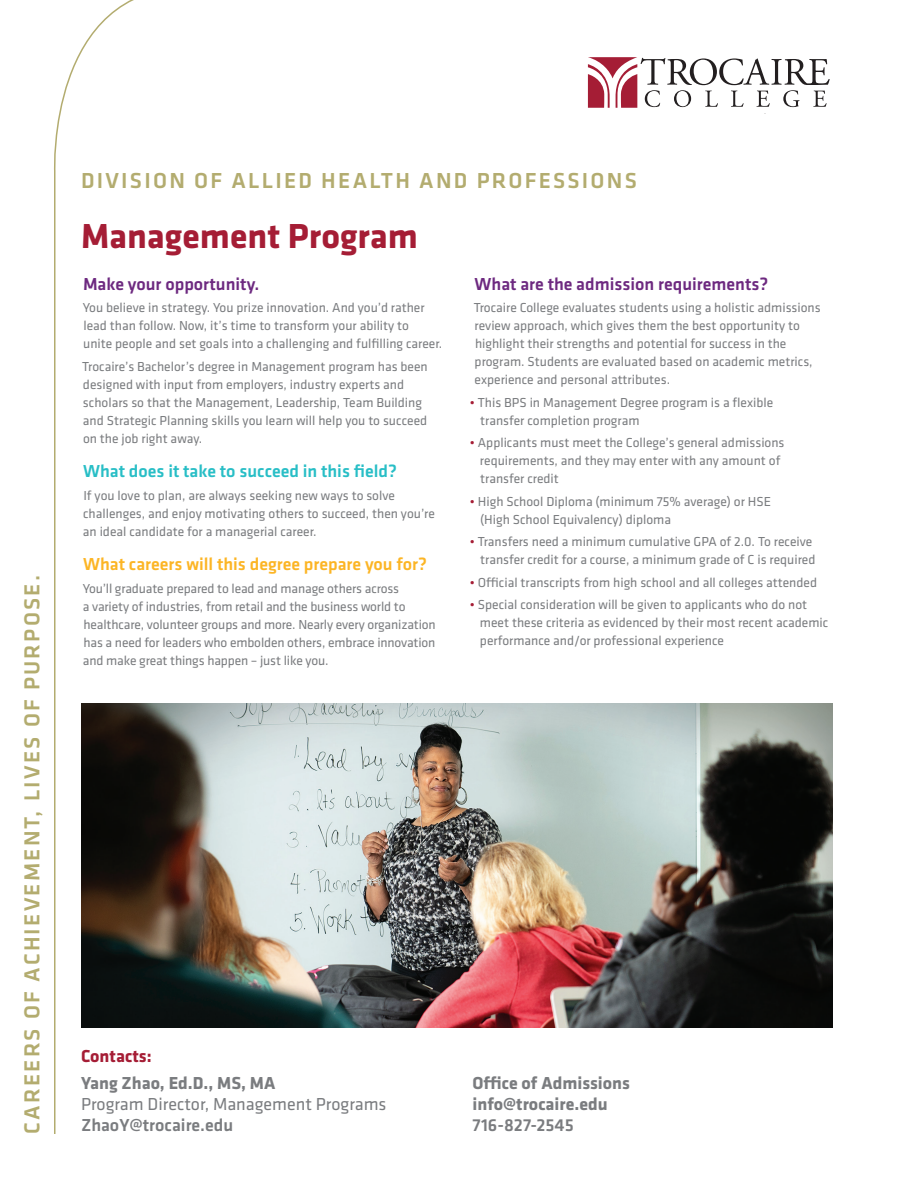
<style>
.page{position:relative;width:918px;height:1188px;background:#fff}
.page>*{position:absolute;margin:0;border:0;box-sizing:border-box;transform-origin:0 0}
.t1{font:700 36px "Klavika";color:#a51d35}
.t2{font:500 22.5px "Klavika";letter-spacing:.1em;color:#b3ac6f}
.t3{font:700 18px/21px "Klavika";color:#7a7c7f}
._12_14_Color_Header{font:500 18px "Klavika";color:#fcb525}
._12_14_Color_Header-2{font:500 18px "Klavika";color:#28bec6}
.t4{font:18px "Klavika";color:#7a7c7f}
._9_12_Body{font:500 18px "Klavika";color:#6d2980}
.t5{font:500 18px "Klavika";color:#7a7c7f}
._12_14_Color_Header-3{font:500 18px "Klavika";color:#6d2980}
.t6{font:700 18px "Klavika";color:#a51d35}
._9_12_Body-2{font:13.5px/18px "Klavika";color:#7a7c7f}
.s1{color:#a51d35}
</style>
<div class="page">
<svg style="left:54px;top:0;width:137px;height:1134px"></svg>
<svg style="left:588px;top:57px;width:242px;height:51px"></svg>
<img style="left:81px;top:704px;width:751px;height:324px">
<h2 class="t2" style="left:17px;top:1134px;width:560px;rotate:-90deg">CAREERS OF ACHIEVEMENT, LIVES OF PURPOSE.</h2>
<h2 class="t2" style="left:81px;top:165px;width:557px">DIVISION OF ALLIED HEALTH AND PROFESSIONS</h2>
<p class="t1" style="left:81px;top:210px;width:339px">Management Program</p>
<p class="_12_14_Color_Header-3" style="left:83px;top:271px;width:178px">Make your opportunity.</p>
<p class="_9_12_Body-2" style="left:83px;top:298px;width:361px">You believe in strategy. You prize innovation. And you’d rather lead than follow. Now, it’s time to transform your ability to<br>unite people and set goals into a challenging and fulfilling career.</p>
<p class="_9_12_Body-2" style="left:82px;top:357px;width:347px">Trocaire’s Bachelor’s degree in Management program has been designed with input from employers, industry experts and scholars so that the Management, Leadership, Team Building and Strategic Planning skills you learn will help you to succeed on the job right away.</p>
<p class="_12_14_Color_Header-2" style="left:83px;top:459px;width:315px">What does it take to succeed in this field?</p>
<p class="_9_12_Body-2" style="left:83px;top:486px;width:353px">If you love to plan, are always seeking new ways to solve challenges, and enjoy motivating others to succeed, then you’re an ideal candidate for a managerial career.</p>
<p class="_12_14_Color_Header" style="left:83px;top:552px;width:346px">What careers will this degree prepare you for?</p>
<p class="_9_12_Body-2" style="left:83px;top:579px;width:355px">You’ll graduate prepared to lead and manage others across<br>a variety of industries, from retail and the business world to healthcare, volunteer groups and more. Nearly every organization has a need for leaders who embolden others, embrace innovation and make great things happen – just like you.</p>
<p class="_9_12_Body" style="left:475px;top:271px;width:295px">What are the admission requirements?</p>
<p class="_9_12_Body-2" style="left:474px;top:298px;width:349px">Trocaire College evaluates students using a holistic admissions review approach, which gives them the best opportunity to highlight their strengths and potential for success in the program. Students are evaluated based on academic metrics, experience and personal attributes.</p>
<p class="_9_12_Body-2" style="left:480px;top:393px;width:294px;text-indent:-10px"><span class="s1">•</span> This BPS in Management Degree program is a flexible transfer completion program</p>
<p class="_9_12_Body-2" style="left:480px;top:433px;width:306px;text-indent:-10px"><span class="s1">•</span> Applicants must meet the College’s general admissions requirements, and they may enter with any amount of transfer credit</p>
<p class="_9_12_Body-2" style="left:480px;top:492px;width:292px;text-indent:-10px"><span class="s1">•</span> High School Diploma (minimum 75% average) or HSE (High School Equivalency) diploma</p>
<p class="_9_12_Body-2" style="left:470px;top:532px;width:347px;text-align:right"><span class="s1">•</span> Transfers need a minimum cumulative GPA of 2.0. To receive transfer credit for a course, a minimum grade of C is required</p>
<p class="_9_12_Body-2" style="left:470px;top:573px;width:349px"><span class="s1">•</span> Official transcripts from high school and all colleges attended</p>
<p class="_9_12_Body-2" style="left:480px;top:595px;width:350px;text-indent:-10px"><span class="s1">•</span> Special consideration will be given to applicants who do not meet these criteria as evidenced by their most recent academic performance and/or professional experience</p>
<h3 class="t6" style="left:81px;top:1043px;width:72px">Contacts:</h3>
<p class="t3" style="left:81px;top:1072px;width:196px">Yang Zhao, Ed.D., MS, MA</p>
<p class="t4" style="left:81px;top:1092px;width:307px">Program Director, Management Programs</p>
<p class="t5" style="left:81px;top:1113px;width:154px">ZhaoY@trocaire.edu</p>
<h3 class="t3" style="left:472px;top:1072px;width:159px">Office of Admissions info@trocaire.edu</h3>
<h3 class="t5" style="left:472px;top:1113px;width:103px">716-827-2545</h3>
</div>
